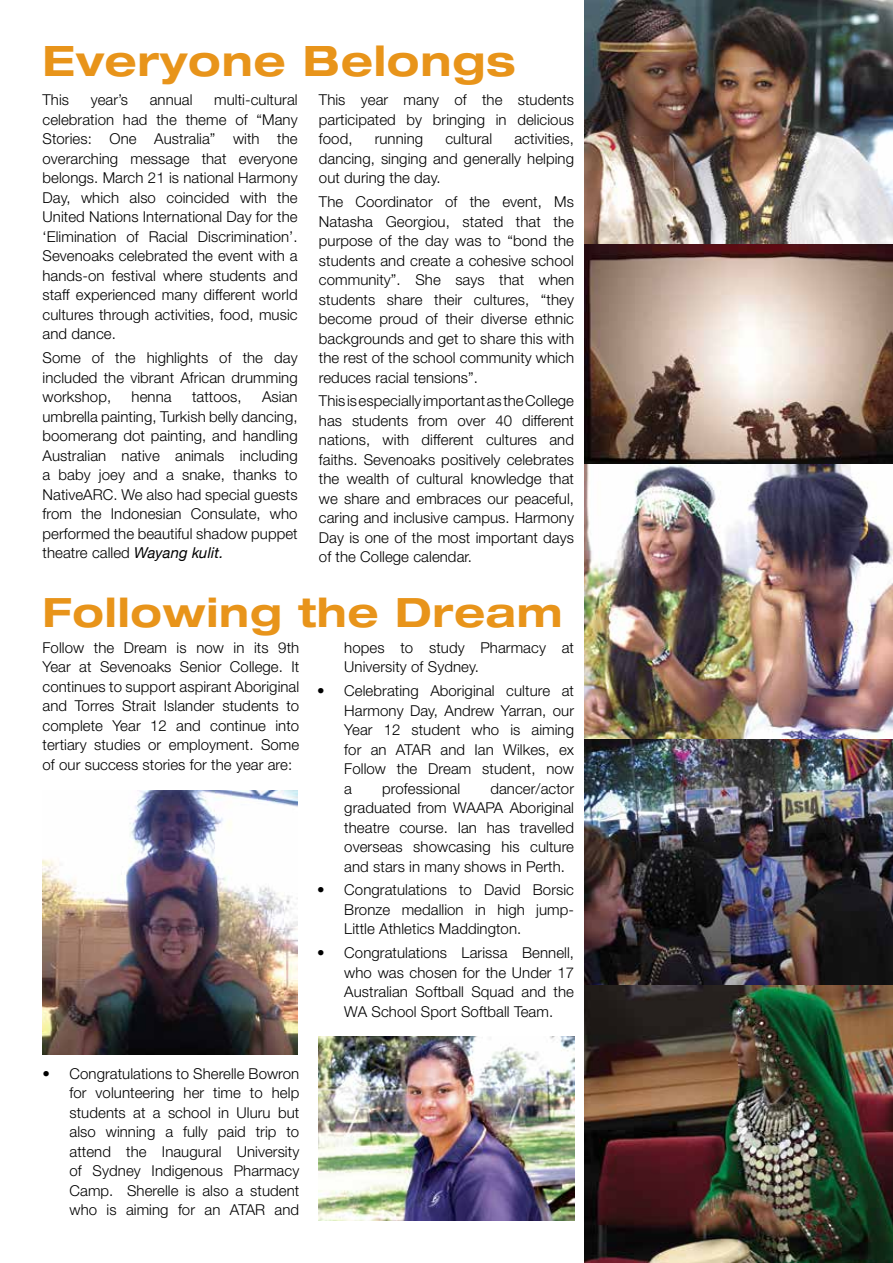
<style>
.page{position:relative;width:893px;height:1263px;background:#fff}
.page>*{position:absolute;margin:0;border:0;box-sizing:border-box;transform-origin:0 0}
.t1{font:700 expanded 42px "Helvetica Neue";letter-spacing:.02em;color:#e8941a}
.t2{font:700 expanded 40.5px "Helvetica Neue";letter-spacing:.02em;color:#e8941a}
.t3{font:300 15px/19.5px "Helvetica Neue";letter-spacing:.005em;color:#000;text-align:justify}
.s1{font-weight:400;font-style:italic}
</style>
<div class="page">
<img style="left:585px;top:0;width:308px;height:464px">
<img style="left:585px;top:464px;width:308px;height:521px">
<img style="left:585px;top:985px;width:308px;height:278px">
<img style="left:43px;top:790px;width:255px;height:264px">
<img style="left:319px;top:1036px;width:255px;height:184px">
<h1 class="t1" style="left:43px;top:34px;width:475px">Everyone Belongs</h1>
<p class="t3" style="left:43px;top:90px;width:28px">This</p>
<p class="t3" style="left:91px;top:90px;width:39px">year’s</p>
<p class="t3" style="left:150px;top:90px;width:44px">annual</p>
<p class="t3" style="left:43px;top:90px;width:257px;text-indent:172px">multi-cultural celebration had the theme of “Many Stories: One Australia” with the overarching message that everyone belongs. March 21 is national Harmony Day, which also coincided with the United Nations International Day for the ‘Elimination of Racial Discrimination’.<br>Sevenoaks celebrated the event with a hands-on festival where students and staff experienced many different world cultures through activities, food, music and dance.</p>
<p class="t3" style="left:43px;top:348px;width:257px">Some of the highlights of the day included the vibrant African drumming workshop,</p>
<p class="t3" style="left:43px;top:387px;width:257px;text-indent:220px">Asian umbrella painting, Turkish belly dancing, boomerang dot painting, and handling Australian native animals including a baby joey and a snake, thanks to NativeARC. We also had special guests from the Indonesian Consulate, who performed the beautiful shadow puppet theatre called <span class="s1">Wayang kulit.</span></p>
<p class="t3" style="left:132px;top:387px;width:42px">henna</p>
<p class="t3" style="left:192px;top:387px;width:51px">tattoos,</p>
<p class="t3" style="left:319px;top:90px;width:257px">This year many of the students participated by bringing in delicious food,</p>
<p class="t3" style="left:319px;top:129px;width:257px;text-indent:195px">activities, dancing, singing and generally helping out during the day.</p>
<p class="t3" style="left:319px;top:192px;width:257px">The Coordinator of the event, Ms Natasha Georgiou, stated that the purpose of the day was to “bond the students and create a cohesive school community”. She says that when students share their cultures, “they become proud of their diverse ethnic backgrounds and get to share this with the rest of the school community which reduces racial tensions”.</p>
<p class="t3" style="left:319px;top:391px;width:257px">This is especially important as the College has students from over 40 different nations, with different cultures and faiths. Sevenoaks positively celebrates the wealth of cultural knowledge that we share and embraces our peaceful, caring and inclusive campus. Harmony Day is one of the most important days of the College calendar.</p>
<p class="t3" style="left:375px;top:129px;width:50px">running</p>
<p class="t3" style="left:445px;top:129px;width:48px">cultural</p>
<h2 class="t2" style="left:43px;top:587px;width:521px">Following the Dream</h2>
<p class="t3" style="left:43px;top:637px;width:258px">Follow the Dream is now in its 9th Year at Sevenoaks Senior College. It continues to support aspirant Aboriginal and Torres Strait Islander students to complete Year 12 and continue into tertiary studies or employment. Some of our success stories for the year are:</p>
<p class="t3" style="left:344px;top:637px;width:231px">hopes to study Pharmacy at<br>University of Sydney.</p>
<p class="t3" style="left:344px;top:681px;width:231px;text-indent:-27px">• Celebrating Aboriginal culture at Harmony Day, Andrew Yarran, our Year 12 student who is aiming for an ATAR and Ian Wilkes, ex Follow the Dream student, now a</p>
<p class="t3" style="left:344px;top:778px;width:231px;text-indent:146px">dancer/actor graduated from WAAPA Aboriginal theatre course. Ian has travelled overseas showcasing his culture and stars in many shows in Perth.</p>
<p class="t3" style="left:344px;top:880px;width:231px;text-indent:-27px">• Congratulations to David Borsic Bronze medallion in high jump-Little Athletics Maddington.</p>
<p class="t3" style="left:344px;top:943px;width:231px;text-indent:-27px">• Congratulations Larissa Bennell, who was chosen for the Under 17<br>Australian Softball Squad and the WA School Sport Softball Team.</p>
<p class="t3" style="left:382px;top:778px;width:80px">professional</p>
<p class="t3" style="left:70px;top:1063px;width:231px;text-indent:-27px">• Congratulations to Sherelle Bowron for volunteering her time to help students at a school in Uluru but also winning a fully paid trip to attend the Inaugural University of Sydney Indigenous Pharmacy Camp. Sherelle is also a student who is aiming for an ATAR and</p>
</div>
